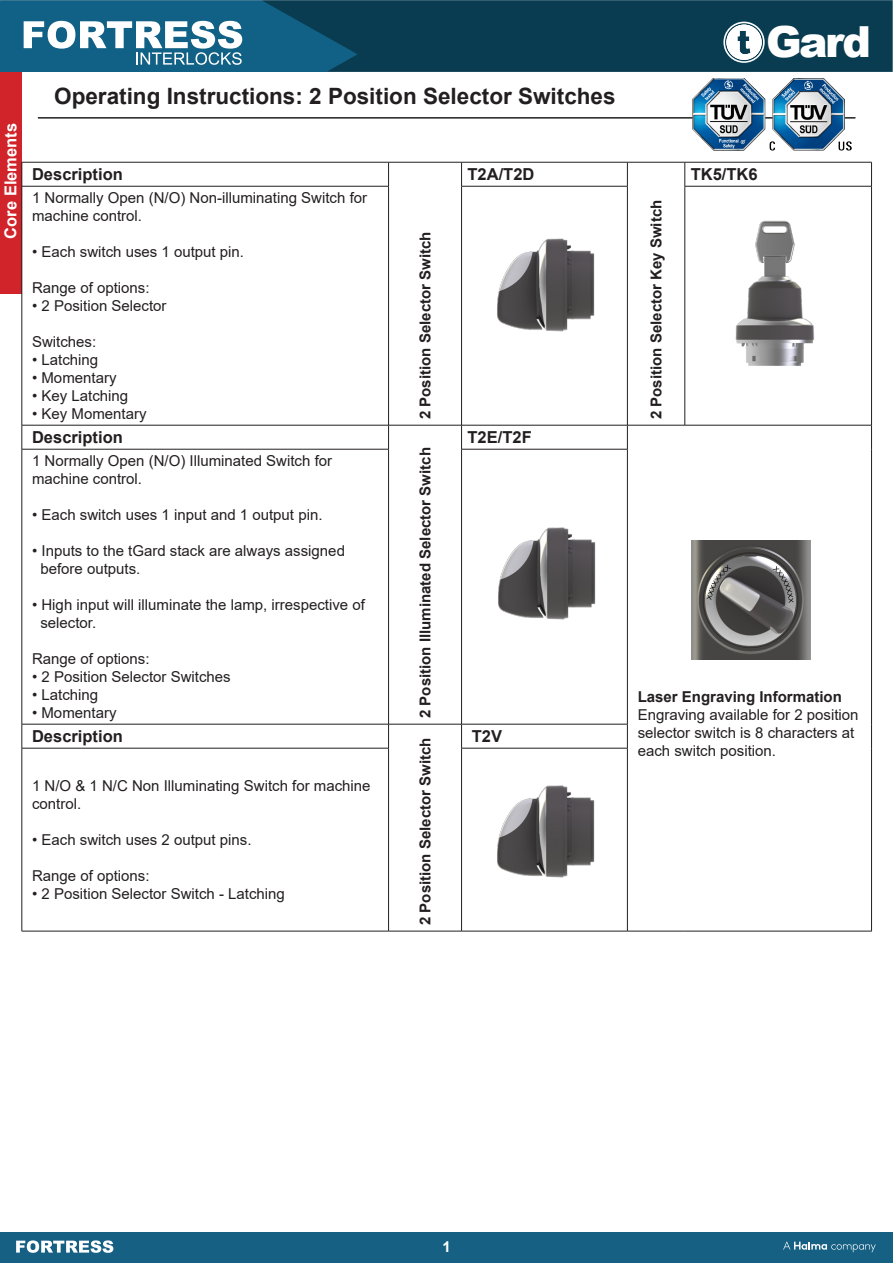
<style>
.page{position:relative;width:893px;height:1263px;background:#fff}
.page>*{position:absolute;margin:0;border:0;box-sizing:border-box;transform-origin:0 0}
.t1{font:900 42.9px "Arial";color:#fff}
.t2{font:700 22.5px "Arial";color:#231f20}
.t3{font:700 16.5px "Arial";color:#231f20}
.t4{font:700 16.5px "Arial";color:#fff}
.t5{font:15px/18px "Arial";color:#231f20}
.t6{font:700 15px "Arial";color:#231f20}
.t7{font:700 15px "Arial";color:#fff}
</style>
<div class="page">
<div style="left:0;top:1232px;width:893px;height:31px;background:#166084"></div>
<svg style="left:783px;top:1241px;width:93px;height:11px"></svg>
<svg style="left:16px;top:1240px;width:97px;height:13px"></svg>
<hr style="left:38px;top:117px;width:817px;height:2px;background:#231f20">
<img style="left:692px;top:78px;width:159px;height:72px">
<div style="left:0;top:68px;width:21px;height:225px;background:#d1232a"></div>
<hr style="left:22px;top:162px;width:367px;height:1px;background:#231f20">
<svg style="left:22px;top:162px;width:1px;height:24px"></svg>
<hr style="left:389px;top:162px;width:73px;height:1px;background:#231f20">
<svg style="left:388px;top:162px;width:1px;height:24px"></svg>
<hr style="left:462px;top:162px;width:165px;height:1px;background:#231f20">
<svg style="left:461px;top:162px;width:1px;height:24px"></svg>
<hr style="left:627px;top:162px;width:58px;height:1px;background:#231f20">
<svg style="left:627px;top:162px;width:1px;height:24px"></svg>
<hr style="left:685px;top:162px;width:187px;height:1px;background:#231f20">
<svg style="left:685px;top:162px;width:1px;height:24px"></svg>
<svg style="left:871px;top:162px;width:1px;height:24px"></svg>
<hr style="left:22px;top:186px;width:367px;height:1px;background:#231f20">
<hr style="left:22px;top:186px;width:1px;height:239px;background:#231f20">
<hr style="left:388px;top:186px;width:1px;height:239px;background:#231f20">
<hr style="left:461px;top:186px;width:167px;height:1px;background:#231f20">
<hr style="left:461px;top:186px;width:1px;height:239px;background:#231f20">
<hr style="left:627px;top:186px;width:1px;height:239px;background:#231f20">
<hr style="left:685px;top:186px;width:187px;height:1px;background:#231f20">
<hr style="left:685px;top:186px;width:1px;height:239px;background:#231f20">
<hr style="left:871px;top:186px;width:1px;height:239px;background:#231f20">
<hr style="left:22px;top:425px;width:367px;height:1px;background:#231f20">
<svg style="left:22px;top:425px;width:1px;height:24px"></svg>
<hr style="left:389px;top:425px;width:73px;height:1px;background:#231f20">
<svg style="left:388px;top:425px;width:1px;height:24px"></svg>
<hr style="left:462px;top:425px;width:165px;height:1px;background:#231f20">
<svg style="left:461px;top:425px;width:1px;height:24px"></svg>
<hr style="left:627px;top:425px;width:58px;height:1px;background:#231f20">
<svg style="left:627px;top:425px;width:1px;height:24px"></svg>
<hr style="left:685px;top:425px;width:187px;height:1px;background:#231f20">
<svg style="left:871px;top:425px;width:1px;height:24px"></svg>
<hr style="left:871px;top:449px;width:1px;height:275px;background:#231f20">
<svg style="left:871px;top:724px;width:1px;height:24px"></svg>
<hr style="left:871px;top:748px;width:1px;height:183px;background:#231f20">
<hr style="left:627px;top:931px;width:58px;height:1px;background:#231f20">
<hr style="left:685px;top:931px;width:187px;height:1px;background:#231f20">
<hr style="left:22px;top:449px;width:367px;height:1px;background:#231f20">
<hr style="left:22px;top:449px;width:1px;height:275px;background:#231f20">
<hr style="left:388px;top:449px;width:1px;height:275px;background:#231f20">
<hr style="left:461px;top:449px;width:167px;height:1px;background:#231f20">
<hr style="left:461px;top:449px;width:1px;height:275px;background:#231f20">
<hr style="left:627px;top:449px;width:1px;height:275px;background:#231f20">
<hr style="left:22px;top:724px;width:367px;height:1px;background:#231f20">
<svg style="left:22px;top:724px;width:1px;height:24px"></svg>
<hr style="left:389px;top:724px;width:73px;height:1px;background:#231f20">
<svg style="left:388px;top:724px;width:1px;height:24px"></svg>
<hr style="left:389px;top:931px;width:73px;height:1px;background:#231f20">
<hr style="left:462px;top:724px;width:166px;height:1px;background:#231f20">
<svg style="left:461px;top:724px;width:1px;height:24px"></svg>
<svg style="left:627px;top:724px;width:1px;height:24px"></svg>
<hr style="left:22px;top:748px;width:367px;height:1px;background:#231f20">
<hr style="left:22px;top:748px;width:1px;height:183px;background:#231f20">
<hr style="left:388px;top:748px;width:1px;height:183px;background:#231f20">
<hr style="left:22px;top:931px;width:367px;height:1px;background:#231f20">
<hr style="left:461px;top:748px;width:167px;height:1px;background:#231f20">
<hr style="left:461px;top:748px;width:1px;height:183px;background:#231f20">
<hr style="left:627px;top:748px;width:1px;height:183px;background:#231f20">
<hr style="left:462px;top:931px;width:165px;height:1px;background:#231f20">
<img style="left:497px;top:238px;width:98px;height:94px">
<img style="left:498px;top:527px;width:98px;height:93px">
<img style="left:497px;top:785px;width:98px;height:93px">
<img style="left:691px;top:541px;width:119px;height:119px">
<img style="left:735px;top:220px;width:80px;height:146px">
<img style="left:0;top:0;width:893px;height:72px">
<svg style="left:24px;top:21px;width:218px;height:44px"></svg>
<svg style="left:723px;top:22px;width:42px;height:41px"></svg>
<p class="t4" style="left:-1px;top:238px;width:117px;rotate:-90deg">Core Elements</p>
<p class="t2" style="left:54px;top:81px;width:563px">Operating Instructions: 2 Position Selector Switches</p>
<p class="t3" style="left:32px;top:163px;width:92px">Description</p>
<p class="t5" style="left:32px;top:189px;width:337px">1 Normally Open (N/O) Non-illuminating Switch for machine control.</p>
<p class="t5" style="left:32px;top:243px;width:214px">• Each switch uses 1 output pin.</p>
<p class="t5" style="left:32px;top:279px;width:119px">Range of options:</p>
<p class="t5" style="left:32px;top:297px;width:136px">• 2 Position Selector</p>
<p class="t5" style="left:32px;top:333px;width:66px">Switches:</p>
<p class="t5" style="left:32px;top:351px;width:68px">• Latching</p>
<p class="t5" style="left:32px;top:369px;width:86px">• Momentary</p>
<p class="t5" style="left:32px;top:387px;width:98px">• Key Latching</p>
<p class="t5" style="left:32px;top:405px;width:116px">• Key Momentary</p>
<p class="t3" style="left:32px;top:426px;width:92px">Description</p>
<p class="t5" style="left:32px;top:452px;width:302px">1 Normally Open (N/O) Illuminated Switch for machine control.</p>
<p class="t5" style="left:32px;top:506px;width:292px">• Each switch uses 1 input and 1 output pin.</p>
<p class="t5" style="left:40px;top:542px;width:306px;text-indent:-8px">• Inputs to the tGard stack are always assigned before outputs.</p>
<p class="t5" style="left:40px;top:596px;width:326px;text-indent:-8px">• High input will illuminate the lamp, irrespective of selector.</p>
<p class="t5" style="left:32px;top:650px;width:119px">Range of options:</p>
<p class="t5" style="left:32px;top:668px;width:200px">• 2 Position Selector Switches</p>
<p class="t5" style="left:32px;top:686px;width:68px">• Latching</p>
<p class="t5" style="left:32px;top:704px;width:86px">• Momentary</p>
<p class="t3" style="left:32px;top:725px;width:92px">Description</p>
<p class="t5" style="left:32px;top:777px;width:340px">1 N/O &amp; 1 N/C Non Illuminating Switch for machine control.</p>
<p class="t5" style="left:32px;top:831px;width:221px">• Each switch uses 2 output pins.</p>
<p class="t5" style="left:32px;top:867px;width:119px">Range of options:</p>
<p class="t5" style="left:32px;top:885px;width:254px">• 2 Position Selector Switch - Latching</p>
<p class="t6" style="left:415px;top:419px;width:189px;rotate:-90deg">2 Position Selector Switch</p>
<p class="t6" style="left:415px;top:718px;width:272px;rotate:-90deg">2 Position Illuminated Selector Switch</p>
<p class="t6" style="left:415px;top:925px;width:189px;rotate:-90deg">2 Position Selector Switch</p>
<p class="t3" style="left:468px;top:163px;width:68px">T2A/T2D</p>
<p class="t3" style="left:468px;top:426px;width:66px">T2E/T2F</p>
<p class="t3" style="left:472px;top:725px;width:32px">T2V</p>
<p class="t1" style="left:766px;top:11px;width:107px">Gard</p>
<p class="t6" style="left:646px;top:419px;width:221px;rotate:-90deg">2 Position Selector Key Switch</p>
<p class="t3" style="left:691px;top:163px;width:68px">TK5/TK6</p>
<p class="t6" style="left:638px;top:686px;width:206px">Laser Engraving Information</p>
<p class="t5" style="left:638px;top:705px;width:222px">Engraving available for 2 position</p>
<p class="t5" style="left:638px;top:723px;width:218px">selector switch is 8 characters at</p>
<p class="t5" style="left:638px;top:741px;width:140px">each switch position.</p>
<p class="t7" style="left:442px;top:1236px;width:10px">1</p>
</div>
